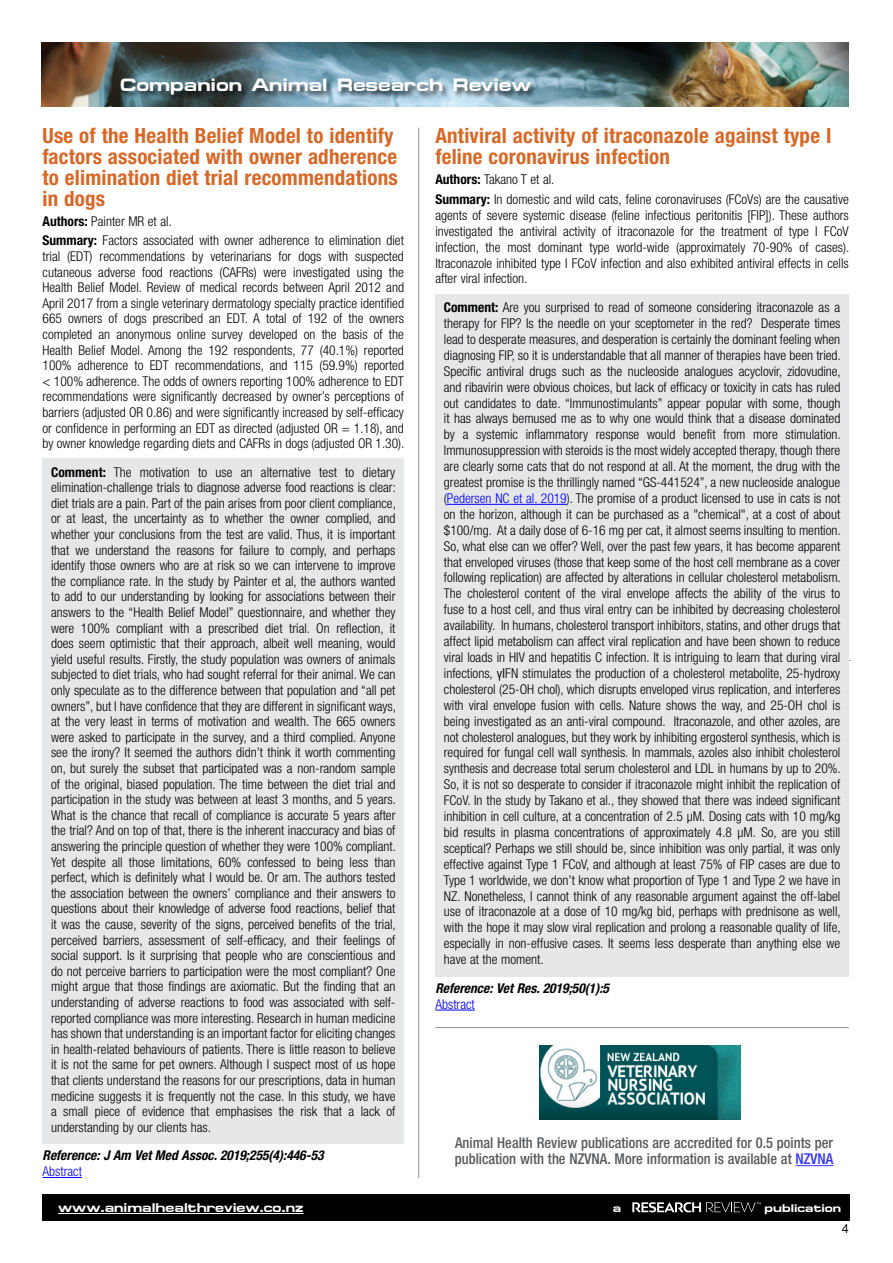
<style>
.page{position:relative;width:893px;height:1263px;background:#fff}
.page>*{position:absolute;margin:0;border:0;box-sizing:border-box;transform-origin:0 0}
.t1{font:700 condensed 21px/21px "Helvetica Neue LT Pro";letter-spacing:.01em;color:#d76827}
.t2{font:700 18px "Micro Extend FLF";color:#fff}
.t3{font:500 condensed 15px/16.6px "Helvetica Neue LT Pro";color:#58595b}
.t4{font:300 condensed 13.5px/15.6px "Helvetica Neue LT Pro";color:#000;text-align:justify}
.t5{font:italic 700 condensed 13.5px "Helvetica Neue LT Pro";color:#000}
.t6{font:300 condensed 13.5px "Helvetica Neue LT Pro";color:#00f}
.t7{font:700 12.75px "Micro Extend FLF";color:#fff}
.t8{font:12.6px "Helvetica Neue LT Pro";color:#000}
.t9{font:700 11.25px "Micro Extend FLF";color:#fff}
.s1{font-weight:700}
.s2{color:#00f}
.s3{font-family:"Arial Narrow";font-weight:400;font-stretch:normal}
.s4{color:#33f}
</style>
<div class="page">
<div style="left:43px;top:1194px;width:807px;height:26px;background:#000"></div>
<hr style="left:58px;top:1213px;width:246px;height:1px;background:#fff">
<svg style="left:632px;top:1202px;width:129px;height:10px"></svg>
<img style="left:41px;top:43px;width:808px;height:63px">
<hr style="left:418px;top:128px;width:1px;height:1050px;background:#939598">
<hr style="left:463px;top:660px;width:387px;height:1px;background:#939598">
<hr style="left:435px;top:1027px;width:414px;height:1px;background:#939598">
<div style="left:119px;top:78px;width:419px;height:25px;background:#000;opacity:.7"></div>
<div style="left:43px;top:458px;width:361px;height:686px;background:#e6e7e8"></div>
<hr style="left:43px;top:1177px;width:39px;height:1px;background:#00f">
<div style="left:435px;top:294px;width:414px;height:682px;background:#e6e7e8"></div>
<hr style="left:447px;top:504px;width:120px;height:1px;background:#00f">
<hr style="left:435px;top:1010px;width:40px;height:1px;background:#00f">
<hr style="left:795px;top:1165px;width:38px;height:1px;background:#33f">
<img style="left:539px;top:1045px;width:202px;height:74px">
<p class="t2" style="left:120px;top:75px;width:413px">Companion Animal Research Review</p>
<p class="t1" style="left:43px;top:124px;width:357px">Use of the Health Belief Model to identify factors associated with owner adherence to elimination diet trial recommendations in dogs</p>
<p class="t4" style="left:43px;top:213px;width:131px"><span class="s1">Authors:</span> Painter MR et al.</p>
<p class="t4" style="left:43px;top:233px;width:363px"><span class="s1">Summary:</span> Factors associated with owner adherence to elimination diet trial (EDT) recommendations by veterinarians for dogs with suspected cutaneous adverse food reactions (CAFRs) were investigated using the Health Belief Model. Review of medical records between April 2012 and April 2017 from a single veterinary dermatology specialty practice identified 665 owners of dogs prescribed an EDT. A total of 192 of the owners completed an anonymous online survey developed on the basis of the Health Belief Model. Among the 192 respondents, 77 (40.1%) reported 100% adherence to EDT recommendations, and 115 (59.9%) reported &lt; 100% adherence. The odds of owners reporting 100% adherence to EDT recommendations were significantly decreased by owner’s perceptions of barriers (adjusted OR 0.86) and were significantly increased by self-efficacy or confidence in performing an EDT as directed (adjusted OR = 1.18), and by owner knowledge regarding diets and CAFRs in dogs (adjusted OR 1.30).</p>
<p class="t4" style="left:51px;top:464px;width:346px"><span class="s1">Comment:</span> The motivation to use an alternative test to dietary elimination-challenge trials to diagnose adverse food reactions is clear: diet trials are a pain. Part of the pain arises from poor client compliance, or at least, the uncertainty as to whether the owner complied, and whether your conclusions from the test are valid. Thus, it is important that we understand the reasons for failure to comply, and perhaps identify those owners who are at risk so we can intervene to improve the compliance rate. In the study by Painter et al, the authors wanted to add to our understanding by looking for associations between their answers to the “Health Belief Model” questionnaire, and whether they were 100% compliant with a prescribed diet trial. On reflection, it does seem optimistic that their approach, albeit well meaning, would yield useful results. Firstly, the study population was owners of animals subjected to diet trials, who had sought referral for their animal. We can only speculate as to the difference between that population and “all pet owners”, but I have confidence that they are different in significant ways, at the very least in terms of motivation and wealth. The 665 owners were asked to participate in the survey, and a third complied. Anyone see the irony? It seemed the authors didn’t think it worth commenting on, but surely the subset that participated was a non-random sample of the original, biased population. The time between the diet trial and participation in the study was between at least 3 months, and 5 years.<br>What is the chance that recall of compliance is accurate 5 years after the trial? And on top of that, there is the inherent inaccuracy and bias of answering the principle question of whether they were 100% compliant.<br>Yet despite all those limitations, 60% confessed to being less than perfect, which is definitely what I would be. Or am. The authors tested the association between the owners’ compliance and their answers to questions about their knowledge of adverse food reactions, belief that it was the cause, severity of the signs, perceived benefits of the trial, perceived barriers, assessment of self-efficacy, and their feelings of social support. Is it surprising that people who are conscientious and do not perceive barriers to participation were the most compliant? One might argue that those findings are axiomatic. But the finding that an understanding of adverse reactions to food was associated with self&shy;reported compliance was more interesting. Research in human medicine has shown that understanding is an important factor for eliciting changes in health-related behaviours of patients. There is little reason to believe it is not the same for pet owners. Although I suspect most of us hope that clients understand the reasons for our prescriptions, data in human medicine suggests it is frequently not the case. In this study, we have a small piece of evidence that emphasises the risk that a lack of understanding by our clients has.</p>
<p class="t5" style="left:43px;top:1147px;width:283px">Reference: J Am Vet Med Assoc. 2019;255(4):446-53</p>
<p class="t6" style="left:43px;top:1163px;width:41px">Abstract</p>
<p class="t1" style="left:435px;top:124px;width:398px">Antiviral activity of itraconazole against type I feline coronavirus infection</p>
<p class="t4" style="left:435px;top:171px;width:121px"><span class="s1">Authors:</span> Takano T et al.</p>
<p class="t4" style="left:435px;top:191px;width:415px"><span class="s1">Summary:</span> In domestic and wild cats, feline coronaviruses (FCoVs) are the causative agents of severe systemic disease (feline infectious peritonitis [FIP]). These authors investigated the antiviral activity of itraconazole for the treatment of type I FCoV infection, the most dominant type world-wide (approximately 70-90% of cases).<br>Itraconazole inhibited type I FCoV infection and also exhibited antiviral effects in cells after viral infection.</p>
<p class="t4" style="left:444px;top:299px;width:398px"><span class="s1">Comment:</span> Are you surprised to read of someone considering itraconazole as a therapy for FIP? Is the needle on your sceptometer in the red? Desperate times lead to desperate measures, and desperation is certainly the dominant feeling when diagnosing FIP, so it is understandable that all manner of therapies have been tried.<br>Specific antiviral drugs such as the nucleoside analogues acyclovir, zidovudine, and ribavirin were obvious choices, but lack of efficacy or toxicity in cats has ruled out candidates to date. “Immunostimulants” appear popular with some, though it has always bemused me as to why one would think that a disease dominated by a systemic inflammatory response would benefit from more stimulation.<br>Immunosuppression with steroids is the most widely accepted therapy, though there are clearly some cats that do not respond at all. At the moment, the drug with the greatest promise is the thrillingly named “GS-441524”, a new nucleoside analogue (<span class="s2">Pedersen NC et al. 2019</span>). The promise of a product licensed to use in cats is not on the horizon, although it can be purchased as a "chemical", at a cost of about $100/mg. At a daily dose of 6-16 mg per cat, it almost seems insulting to mention.<br>So, what else can we offer? Well, over the past few years, it has become apparent that enveloped viruses (those that keep some of the host cell membrane as a cover following replication) are affected by alterations in cellular cholesterol metabolism.<br>The cholesterol content of the viral envelope affects the ability of the virus to fuse to a host cell, and thus viral entry can be inhibited by decreasing cholesterol availability. In humans, cholesterol transport inhibitors, statins, and other drugs that affect lipid metabolism can affect viral replication and have been shown to reduce viral loads in HIV and hepatitis C infection. It is intriguing to learn that during viral infections, <span class="s3">γI</span>FN stimulates the production of a cholesterol metabolite, 25-hydroxy cholesterol (25-OH chol), which disrupts enveloped virus replication, and interferes with viral envelope fusion with cells. Nature shows the way, and 25-OH chol is being investigated as an anti-viral compound. Itraconazole, and other azoles, are not cholesterol analogues, but they work by inhibiting ergosterol synthesis, which is required for fungal cell wall synthesis. In mammals, azoles also inhibit cholesterol synthesis and decrease total serum cholesterol and LDL in humans by up to 20%.<br>So, it is not so desperate to consider if itraconazole might inhibit the replication of FCoV. In the study by Takano et al., they showed that there was indeed significant inhibition in cell culture, at a concentration of 2.5 μM. Dosing cats with 10 mg/kg bid results in plasma concentrations of approximately 4.8 μM. So, are you still sceptical? Perhaps we still should be, since inhibition was only partial, it was only effective against Type 1 FCoV, and although at least 75% of FIP cases are due to Type 1 worldwide, we don’t know what proportion of Type 1 and Type 2 we have in NZ. Nonetheless, I cannot think of any reasonable argument against the off-label use of itraconazole at a dose of 10 mg/kg bid, perhaps with prednisone as well, with the hope it may slow viral replication and prolong a reasonable quality of life, especially in non-effusive cases. It seems less desperate than anything else we have at the moment.</p>
<p class="t5" style="left:435px;top:980px;width:175px">Reference: Vet Res. 2019;50(1):5</p>
<p class="t6" style="left:435px;top:996px;width:41px">Abstract</p>
<p class="t3" style="left:455px;top:1134px;width:380px">Animal Health Review publications are accredited for 0.5 points per publication with the NZVNA. More information is available at <span class="s4">NZVNA</span></p>
<p class="t7" style="left:58px;top:1200px;width:247px">www.animalhealthreview.co.nz</p>
<p class="t9" style="left:613px;top:1202px;width:10px">a</p>
<p class="t9" style="left:764px;top:1202px;width:78px">publication</p>
<p class="t8" style="left:842px;top:1221px;width:9px">4</p>
</div>
